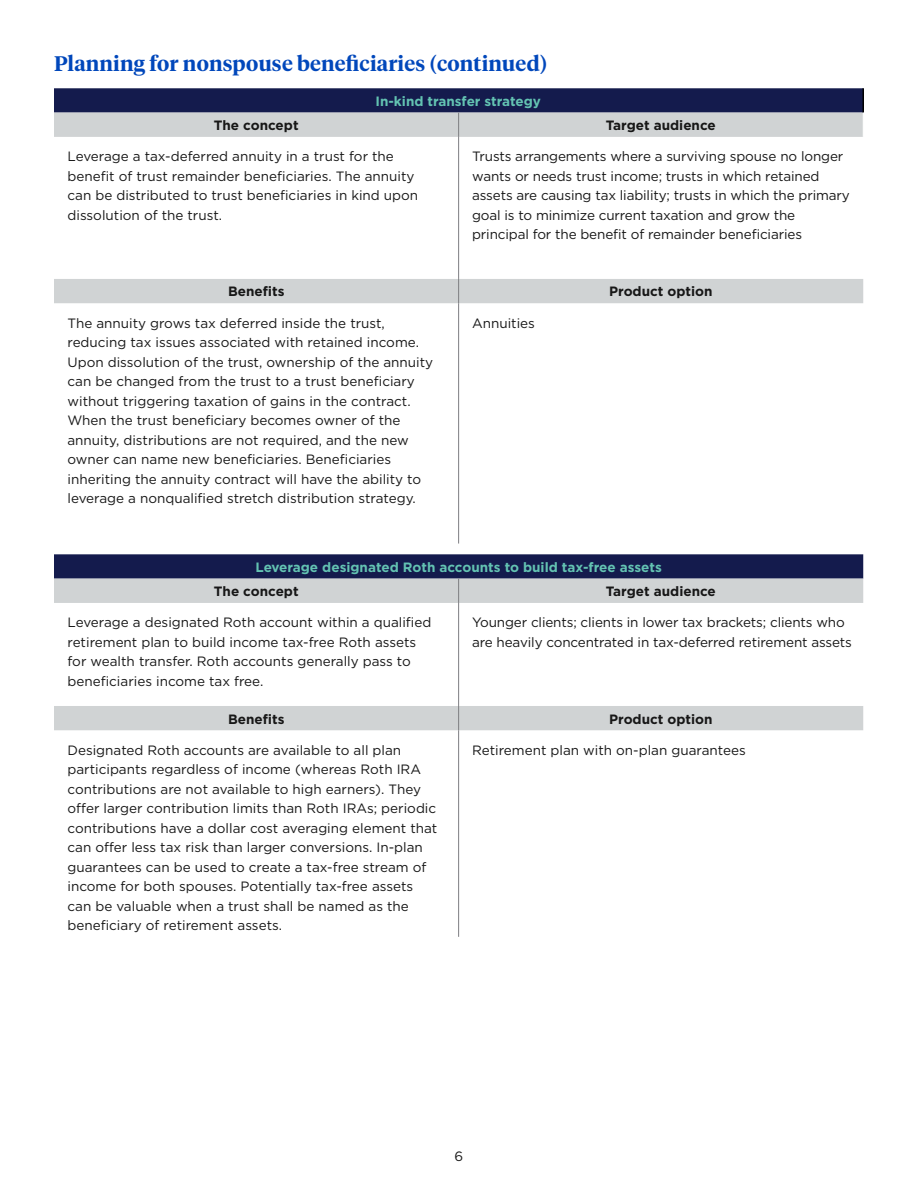
<style>
.page{position:relative;width:918px;height:1188px;background:#fff}
.page>*{position:absolute;margin:0;border:0;box-sizing:border-box;transform-origin:0 0}
.t1{font:600 21px "Tiempos Headline";letter-spacing:.01em;color:#0047bb}
.Body_copy{font:13.5px/19.5px "Gotham";color:#171717}
.Body_copy-2{font:700 13.5px "Gotham";color:#171717}
.Body_copy-3{font:700 13.5px "Gotham";color:#63c3b2}
</style>
<div class="page">
<svg style="left:54px;top:88px;width:808px;height:25px;background:#1b2252"></svg>
<svg style="left:54px;top:113px;width:809px;height:617px"></svg>
<hr style="left:862px;top:88px;width:2px;height:25px;background:#000">
<svg style="left:458px;top:113px;width:1px;height:24px"></svg>
<hr style="left:458px;top:137px;width:1px;height:142px;background:#7e7e82">
<svg style="left:458px;top:279px;width:1px;height:24px"></svg>
<hr style="left:458px;top:303px;width:1px;height:241px;background:#7e7e82">
<svg style="left:458px;top:579px;width:1px;height:24px"></svg>
<hr style="left:458px;top:603px;width:1px;height:103px;background:#7e7e82">
<svg style="left:458px;top:706px;width:1px;height:24px"></svg>
<hr style="left:458px;top:730px;width:1px;height:207px;background:#7e7e82">
<h2 class="t1" style="left:54px;top:49px;width:495px">Planning for nonspouse beneficiaries (continued)</h2>
<p class="Body_copy-3" style="left:375px;top:92px;width:167px">In-kind transfer strategy</p>
<p class="Body_copy-2" style="left:214px;top:116px;width:86px">The concept</p>
<p class="Body_copy-2" style="left:606px;top:116px;width:111px">Target audience</p>
<p class="Body_copy" style="left:68px;top:146px;width:352px">Leverage a tax-deferred annuity in a trust for the benefit of trust remainder beneficiaries. The annuity can be distributed to trust beneficiaries in kind upon dissolution of the trust.</p>
<p class="Body_copy" style="left:472px;top:146px;width:379px">Trusts arrangements where a surviving spouse no longer wants or needs trust income; trusts in which retained assets are causing tax liability; trusts in which the primary goal is to minimize current taxation and grow the principal for the benefit of remainder beneficiaries</p>
<p class="Body_copy-2" style="left:228px;top:283px;width:58px">Benefits</p>
<p class="Body_copy-2" style="left:609px;top:283px;width:105px">Product option</p>
<p class="Body_copy" style="left:68px;top:313px;width:367px">The annuity grows tax deferred inside the trust, reducing tax issues associated with retained income.<br>Upon dissolution of the trust, ownership of the annuity can be changed from the trust to a trust beneficiary without triggering taxation of gains in the contract.<br>When the trust beneficiary becomes owner of the annuity, distributions are not required, and the new owner can name new beneficiaries. Beneficiaries inheriting the annuity contract will have the ability to leverage a nonqualified stretch distribution strategy.</p>
<p class="Body_copy" style="left:472px;top:313px;width:64px">Annuities</p>
<p class="Body_copy-3" style="left:255px;top:558px;width:408px">Leverage designated Roth accounts to build tax-free assets</p>
<p class="Body_copy-2" style="left:214px;top:582px;width:86px">The concept</p>
<p class="Body_copy-2" style="left:606px;top:582px;width:111px">Target audience</p>
<p class="Body_copy" style="left:68px;top:612px;width:365px">Leverage a designated Roth account within a qualified retirement plan to build income tax-free Roth assets for wealth transfer. Roth accounts generally pass to beneficiaries income tax free.</p>
<p class="Body_copy" style="left:472px;top:612px;width:381px">Younger clients; clients in lower tax brackets; clients who are heavily concentrated in tax-deferred retirement assets</p>
<p class="Body_copy-2" style="left:228px;top:710px;width:58px">Benefits</p>
<p class="Body_copy-2" style="left:609px;top:710px;width:105px">Product option</p>
<p class="Body_copy" style="left:68px;top:740px;width:371px">Designated Roth accounts are available to all plan participants regardless of income (whereas Roth IRA contributions are not available to high earners). They offer larger contribution limits than Roth IRAs; periodic contributions have a dollar cost averaging element that can offer less tax risk than larger conversions. In-plan guarantees can be used to create a tax-free stream of income for both spouses. Potentially tax-free assets can be valuable when a trust shall be named as the beneficiary of retirement assets.</p>
<p class="Body_copy" style="left:472px;top:740px;width:275px">Retirement plan with on-plan guarantees</p>
<p class="Body_copy" style="left:455px;top:1146px;width:10px">6</p>
</div>
